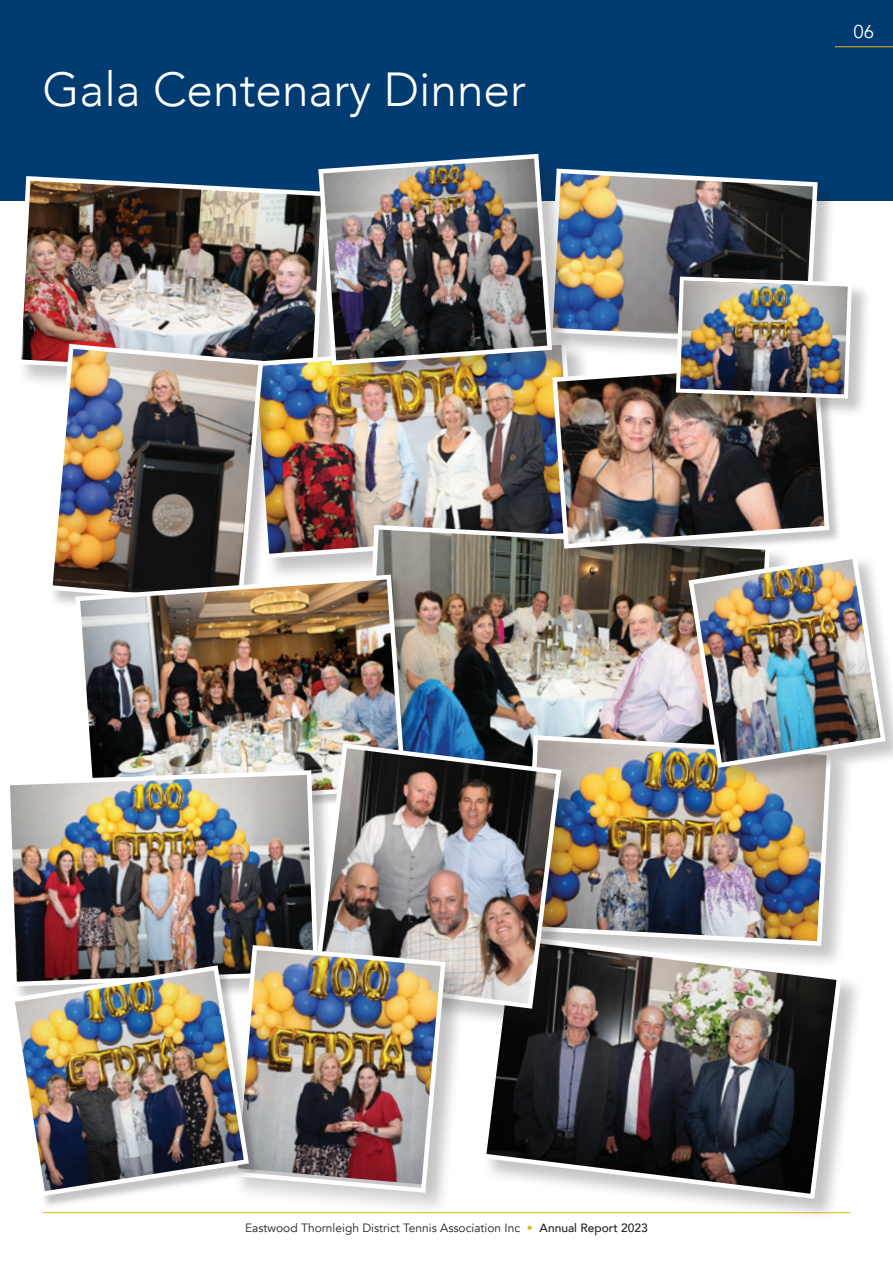
<style>
.page{position:relative;width:893px;height:1263px;background:#fff}
.page>*{position:absolute;margin:0;border:0;box-sizing:border-box;transform-origin:0 0}
.t1{font:300 47.7px "Avenir";color:#fff}
.t2{font:18.6px "Avenir";color:#fff}
.t3{font:12px "Avenir";color:#231f20}
.s1{color:#e9b61e}
.s2{font-weight:500}
</style>
<div class="page">
<hr style="left:43px;top:1212px;width:807px;height:1px;background:#e9b61e">
<div style="left:0;top:0;width:893px;height:201px;background:#003b71"></div>
<hr style="left:835px;top:46px;width:58px;height:1px;background:#e9b61e">
<img style="left:21px;top:176px;width:295px;height:205px">
<img style="left:249px;top:338px;width:301px;height:223px">
<div style="left:49px;top:345px;width:231px;height:278px;background:#231f20;opacity:.26"></div>
<img style="left:45px;top:341px;width:221px;height:268px">
<div style="left:549px;top:169px;width:288px;height:196px;background:#231f20;opacity:.26"></div>
<img style="left:574px;top:169px;width:246px;height:179px">
<img style="left:359px;top:522px;width:327px;height:219px">
<img style="left:73px;top:572px;width:335px;height:196px">
<div style="left:553px;top:359px;width:288px;height:202px;background:#231f20;opacity:.26"></div>
<img style="left:550px;top:357px;width:282px;height:194px">
<div style="left:524px;top:736px;width:330px;height:233px;background:#231f20;opacity:.26"></div>
<img style="left:521px;top:733px;width:313px;height:199px">
<img style="left:10px;top:768px;width:301px;height:195px">
<div style="left:482px;top:935px;width:382px;height:286px;background:#231f20;opacity:.26"></div>
<img style="left:482px;top:932px;width:362px;height:269px">
<div style="left:315px;top:744px;width:269px;height:287px;background:#231f20;opacity:.26"></div>
<img style="left:311px;top:741px;width:253px;height:270px">
<div style="left:234px;top:945px;width:234px;height:270px;background:#231f20;opacity:.26"></div>
<img style="left:230px;top:943px;width:218px;height:252px">
<div style="left:690px;top:555px;width:203px;height:232px;background:#231f20;opacity:.26"></div>
<img style="left:686px;top:551px;width:202px;height:219px">
<div style="left:11px;top:966px;width:250px;height:242px;background:#231f20;opacity:.26"></div>
<img style="left:11px;top:963px;width:241px;height:236px">
<div style="left:676px;top:277px;width:195px;height:141px;background:#231f20;opacity:.26"></div>
<img style="left:674px;top:274px;width:180px;height:127px">
<div style="left:319px;top:154px;width:255px;height:233px;background:#231f20;opacity:.26"></div>
<img style="left:316px;top:153px;width:238px;height:215px">
<h1 class="t1" style="left:43px;top:61px;width:485px">Gala Centenary Dinner</h1>
<h2 class="t2" style="left:854px;top:21px;width:22px">06</h2>
<p class="t3" style="left:245px;top:1221px;width:404px">Eastwood Thornleigh District Tennis Association Inc <span class="s1">•</span> <span class="s2">Annual Report 2023</span></p>
</div>
